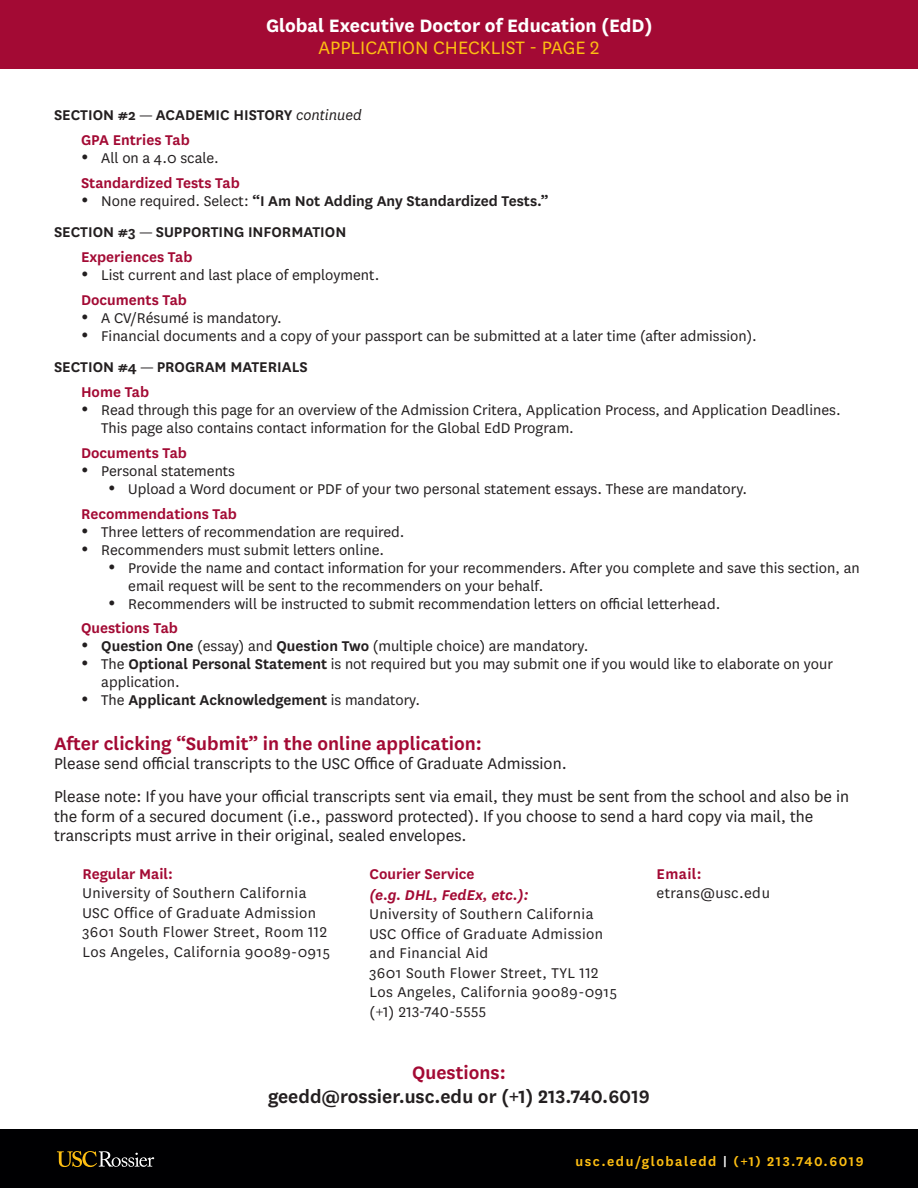
<style>
.page{position:relative;width:918px;height:1188px;background:#fff}
.page>*{position:absolute;margin:0;border:0;box-sizing:border-box;transform-origin:0 0}
.bullets{font:600 21px "National";color:#a30a34}
.YELLOW_BOX_TEXT{font:600 21px "National";color:#231f20}
.t1{font:700 21px "National";color:#fff}
.t2{font:21px "National";color:#fdbe12}
.YELLOW_BOX_TEXT-2{font:600 21px "National";color:#a30a34}
.YELLOW_BOX_TEXT-3{font:18px/19.5px "National";color:#231f20}
.bullets-2{font:18px "National";color:#231f20}
.YELLOW_BOX_TEXT-4{font:16.5px/18px "National";color:#231f20}
.YELLOW_BOX_TEXT-5{font:16.5px/19.5px "National";letter-spacing:.025em;color:#231f20}
.t3{font:600 16.5px "National";color:#231f20}
.YELLOW_BOX_TEXT-6{font:600 16.5px "National";color:#a30a34}
.YELLOW_BOX_TEXT-7{font:italic 600 16.5px "National";color:#a30a34}
.t4{font:600 15px "National";letter-spacing:.1em;color:#fdbe12}
.s1{font-family:"Adobe Caslon Pro";font-weight:400;font-style:italic}
.s2{font-weight:400;font-style:italic}
.s3{font-weight:400}
.s4{font-weight:600}
.s5{color:#fff}
</style>
<div class="page">
<div style="left:0;top:0;width:918px;height:68px;background:#a30a34"></div>
<div style="left:0;top:1130px;width:918px;height:58px;background:#000002"></div>
<svg style="left:57px;top:1151px;width:97px;height:16px"></svg>
<p class="t1" style="left:266px;top:10px;width:388px">Global Executive Doctor of Education (EdD)</p>
<p class="t2" style="left:318px;top:33px;width:283px">APPLICATION CHECKLIST - PAGE 2</p>
<p class="t3" style="left:54px;top:104px;width:309px">SECTION #2 <span class="s1">-</span> ACADEMIC HISTORY <span class="s2">continued</span></p>
<p class="YELLOW_BOX_TEXT-6" style="left:81px;top:129px;width:110px">GPA Entries Tab</p>
<p class="YELLOW_BOX_TEXT-4" style="left:101px;top:148px;width:119px">All on a 4.0 scale.</p>
<p class="YELLOW_BOX_TEXT-6" style="left:81px;top:171px;width:160px">Standardized Tests Tab</p>
<p class="t3" style="left:101px;top:189px;width:449px"><span class="s3">None required. Select:</span> “I Am Not Adding Any Standardized Tests.”</p>
<p class="t3" style="left:54px;top:221px;width:294px">SECTION #3 <span class="s1">-</span> SUPPORTING INFORMATION</p>
<p class="YELLOW_BOX_TEXT-6" style="left:81px;top:246px;width:113px">Experiences Tab</p>
<p class="YELLOW_BOX_TEXT-4" style="left:101px;top:265px;width:280px">List current and last place of employment.</p>
<p class="YELLOW_BOX_TEXT-6" style="left:81px;top:288px;width:108px">Documents Tab</p>
<p class="YELLOW_BOX_TEXT-4" style="left:101px;top:308px;width:182px">A CV/Résumé is mandatory.</p>
<p class="YELLOW_BOX_TEXT-4" style="left:101px;top:326px;width:657px">Financial documents and a copy of your passport can be submitted at a later time (after admission).</p>
<p class="t3" style="left:54px;top:356px;width:255px">SECTION #4 <span class="s1">-</span> PROGRAM MATERIALS</p>
<p class="YELLOW_BOX_TEXT-6" style="left:81px;top:381px;width:70px">Home Tab</p>
<p class="YELLOW_BOX_TEXT-4" style="left:101px;top:400px;width:741px">Read through this page for an overview of the Admission Critera, Application Process, and Application Deadlines.<br>This page also contains contact information for the Global EdD Program.</p>
<p class="YELLOW_BOX_TEXT-6" style="left:81px;top:441px;width:108px">Documents Tab</p>
<p class="YELLOW_BOX_TEXT-4" style="left:101px;top:461px;width:135px">Personal statements</p>
<p class="YELLOW_BOX_TEXT-4" style="left:128px;top:479px;width:620px">Upload a Word document or PDF of your two personal statement essays. These are mandatory.</p>
<p class="YELLOW_BOX_TEXT-6" style="left:81px;top:502px;width:158px">Recommendations Tab</p>
<p class="YELLOW_BOX_TEXT-4" style="left:101px;top:522px;width:305px">Three letters of recommendation are required.</p>
<p class="YELLOW_BOX_TEXT-4" style="left:101px;top:540px;width:285px">Recommenders must submit letters online.</p>
<p class="YELLOW_BOX_TEXT-4" style="left:128px;top:558px;width:733px">Provide the name and contact information for your recommenders. After you complete and save this section, an email request will be sent to the recommenders on your behalf.</p>
<p class="YELLOW_BOX_TEXT-4" style="left:128px;top:594px;width:594px">Recommenders will be instructed to submit recommendation letters on official letterhead.</p>
<p class="YELLOW_BOX_TEXT-6" style="left:81px;top:617px;width:98px">Questions Tab</p>
<p class="YELLOW_BOX_TEXT-4" style="left:101px;top:637px;width:489px"><span class="s4">Question One</span> (essay) and <span class="s4">Question Two</span> (multiple choice) are mandatory.</p>
<p class="YELLOW_BOX_TEXT-4" style="left:101px;top:655px;width:733px">The <span class="s4">Optional Personal Statement</span> is not required but you may submit one if you would like to elaborate on your application.</p>
<p class="t3" style="left:101px;top:689px;width:320px"><span class="s3">The</span> Applicant Acknowledgement <span class="s3">is mandatory.</span></p>
<p class="bullets" style="left:54px;top:729px;width:429px">After clicking “Submit” in the online application:</p>
<p class="bullets-2" style="left:54px;top:752px;width:514px">Please send official transcripts to the USC Office of Graduate Admission.</p>
<p class="YELLOW_BOX_TEXT-3" style="left:54px;top:786px;width:797px">Please note: If you have your official transcripts sent via email, they must be sent from the school and also be in the form of a secured document (i.e., password protected). If you choose to send a hard copy via mail, the transcripts must arrive in their original, sealed envelopes.</p>
<p class="YELLOW_BOX_TEXT-6" style="left:82px;top:862px;width:92px">Regular Mail:</p>
<p class="YELLOW_BOX_TEXT-5" style="left:82px;top:883px;width:226px">University of Southern California</p>
<p class="YELLOW_BOX_TEXT-5" style="left:82px;top:902px;width:235px">USC Office of Graduate Admission</p>
<p class="YELLOW_BOX_TEXT-5" style="left:82px;top:922px;width:246px">3601 South Flower Street, Room 112</p>
<p class="YELLOW_BOX_TEXT-5" style="left:82px;top:941px;width:249px">Los Angeles, California 90089-0915</p>
<p class="YELLOW_BOX_TEXT-6" style="left:370px;top:862px;width:107px">Courier Service</p>
<p class="YELLOW_BOX_TEXT-7" style="left:370px;top:884px;width:161px">(e.g. DHL, FedEx, etc.):</p>
<p class="YELLOW_BOX_TEXT-5" style="left:370px;top:904px;width:226px">University of Southern California</p>
<p class="YELLOW_BOX_TEXT-5" style="left:370px;top:923px;width:235px">USC Office of Graduate Admission and Financial Aid</p>
<p class="YELLOW_BOX_TEXT-5" style="left:370px;top:962px;width:230px">3601 South Flower Street, TYL 112</p>
<p class="YELLOW_BOX_TEXT-5" style="left:370px;top:982px;width:249px">Los Angeles, California 90089-0915</p>
<p class="YELLOW_BOX_TEXT-5" style="left:370px;top:1001px;width:118px">(+1) 213-740-5555</p>
<p class="YELLOW_BOX_TEXT-6" style="left:657px;top:862px;width:47px">Email:</p>
<p class="YELLOW_BOX_TEXT-5" style="left:657px;top:883px;width:115px">etrans@usc.edu</p>
<p class="YELLOW_BOX_TEXT-2" style="left:412px;top:1058px;width:95px">Questions:</p>
<p class="YELLOW_BOX_TEXT" style="left:268px;top:1082px;width:383px">geedd@rossier.usc.edu or (+1) 213.740.6019</p>
<p class="t4" style="left:576px;top:1151px;width:290px">usc.edu/globaledd <span class="s5">|</span> (+1) 213.740.6019</p>
</div>
